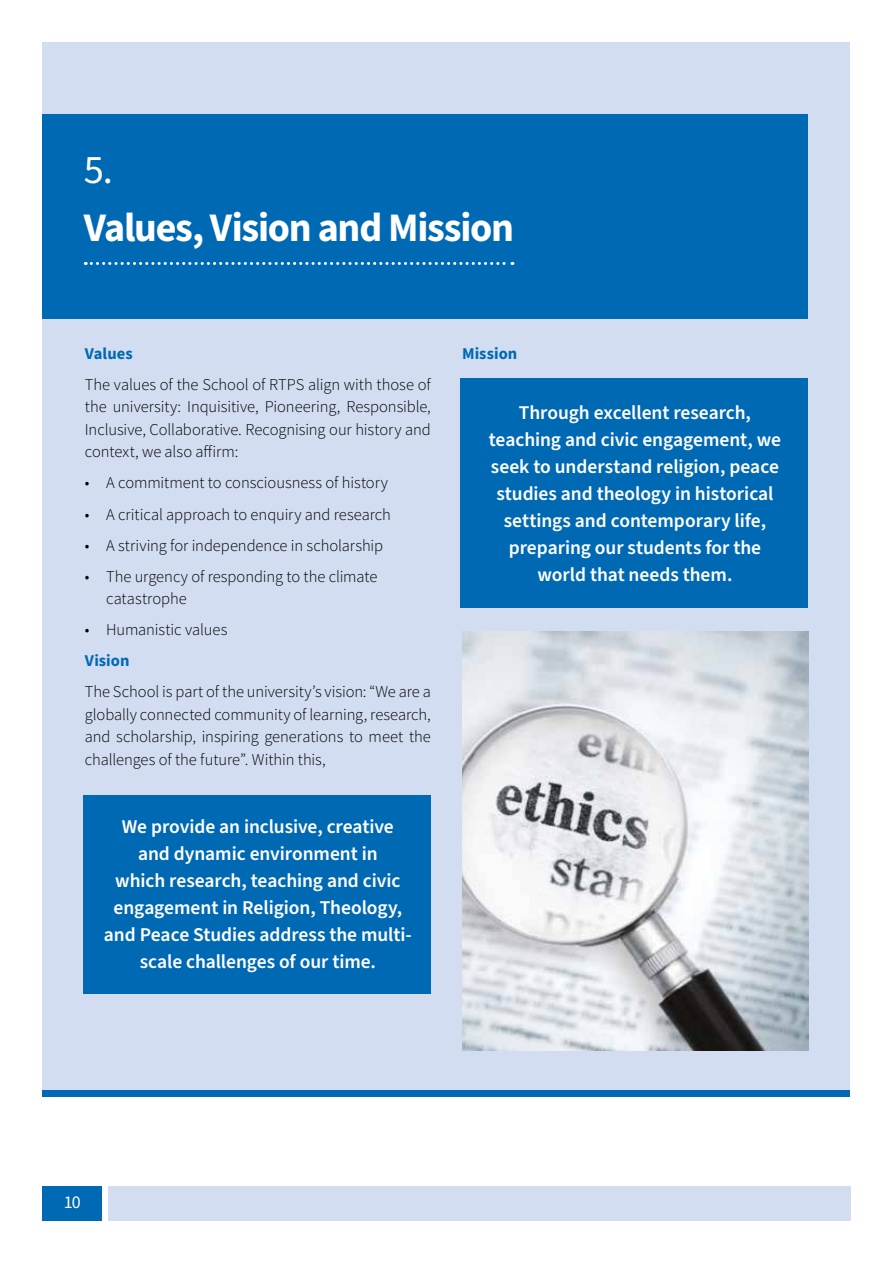
<style>
.page{position:relative;width:893px;height:1263px;background:#fff}
.page>*{position:absolute;margin:0;border:0;box-sizing:border-box;transform-origin:0 0}
.t1{font:700 40.5px "Source Sans Pro";letter-spacing:-.03em;color:#fff}
.t2{font:40.5px "Source Sans Pro";color:#fff}
.t3{font:600 19.5px/27px "Source Sans Pro";letter-spacing:-.005em;color:#fff;text-align:center}
.t4{font:18px "Source Sans Pro";color:#fff}
.t5{font:300 16.5px/22.5px "Source Sans Pro";letter-spacing:-.005em;color:#000;text-align:justify}
.t6{font:700 16.5px "Source Sans Pro";letter-spacing:.005em;color:#0069b4}
</style>
<div class="page">
<div style="left:43px;top:43px;width:807px;height:1054px;background:#d3ddf2"></div>
<div style="left:43px;top:1091px;width:807px;height:6px;background:#0069b4"></div>
<div style="left:43px;top:1186px;width:59px;height:34px;background:#0069b4"></div>
<div style="left:108px;top:1186px;width:742px;height:34px;background:#d3ddf2"></div>
<div style="left:43px;top:115px;width:765px;height:204px;background:#0069b4"></div>
<div style="left:84px;top:795px;width:347px;height:198px;background:#0069b4"></div>
<div style="left:461px;top:378px;width:347px;height:230px;background:#0069b4"></div>
<svg style="left:85px;top:262px;width:428px;height:3px"></svg>
<img style="left:462px;top:631px;width:346px;height:419px">
<h1 class="t2" style="left:84px;top:144px;width:31px">5.</h1>
<h1 class="t1" style="left:84px;top:200px;width:432px">Values, Vision and Mission</h1>
<p class="t6" style="left:85px;top:342px;width:49px">Values</p>
<p class="t5" style="left:85px;top:373px;width:348px">The values of the School of RTPS align with those of the university: Inquisitive, Pioneering, Responsible, Inclusive, Collaborative. Recognising our history and context, we also affirm:</p>
<p class="t5" style="left:85px;top:472px;width:305px">• A commitment to consciousness of history</p>
<p class="t5" style="left:85px;top:503px;width:308px">• A critical approach to enquiry and research</p>
<p class="t5" style="left:85px;top:534px;width:300px">• A striving for independence in scholarship</p>
<p class="t5" style="left:106px;top:565px;width:273px;text-indent:-21px">• The urgency of responding to the climate catastrophe</p>
<p class="t5" style="left:85px;top:618px;width:144px">• Humanistic values</p>
<p class="t6" style="left:85px;top:649px;width:46px">Vision</p>
<p class="t5" style="left:85px;top:680px;width:348px">The School is part of the university’s vision: “We are a globally connected community of learning, research, and scholarship, inspiring generations to meet the challenges of the future”. Within this,</p>
<p class="t3" style="left:104px;top:813px;width:310px">We provide an inclusive, creative and dynamic environment in<br>which research, teaching and civic engagement in Religion, Theology, and Peace Studies address the multi&shy;scale challenges of our time.</p>
<p class="t6" style="left:462px;top:342px;width:57px">Mission</p>
<p class="t3" style="left:489px;top:399px;width:294px">Through excellent research, teaching and civic engagement, we seek to understand religion, peace studies and theology in historical settings and contemporary life, preparing our students for the world that needs them.</p>
<p class="t4" style="left:64px;top:1191px;width:19px">10</p>
</div>
